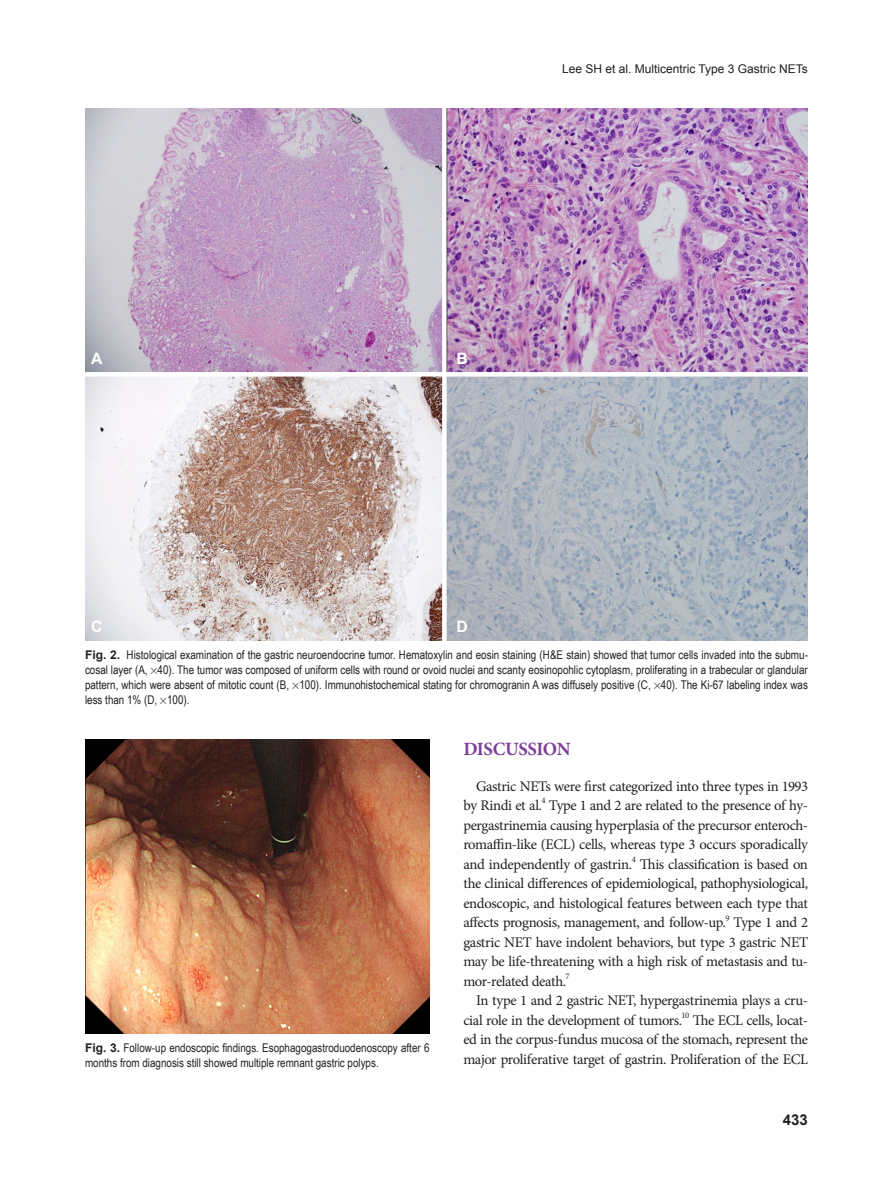
<style>
.page{position:relative;width:893px;height:1191px;background:#fff}
.page>*{position:absolute;margin:0;border:0;box-sizing:border-box;transform-origin:0 0}
.타이틀_서론{font:700 18.75px "Minion Pro";letter-spacing:-.025em;color:#7e3e98}
.t1{font:700 15.75px "Arial";color:#fff}
.t2{font:700 15px "Arial";color:#231f20}
.본문{font:14.7px/19.5px "Minion Pro";letter-spacing:-.025em;color:#231f20;text-align:justify}
.그림_타이틀{font:12px/15px "Arial Narrow";color:#231f20;text-align:justify}
.t3{font:12px "Arial";color:#231f20}
.본문-2{font:8.55px "Minion Pro";color:#231f20}
.s1{font-family:"Arial";font-weight:700}
.s2{font-family:"Myriad Pro";font-weight:300}
</style>
<div class="page">
<img style="left:85px;top:108px;width:723px;height:532px">
<hr style="left:81px;top:372px;width:731px;height:4px;background:#fff">
<div style="left:442px;top:104px;width:5px;height:540px;background:#fff"></div>
<img style="left:85px;top:739px;width:344px;height:294px">
<p class="t3" style="left:562px;top:61px;width:247px">Lee SH et al. Multicentric Type 3 Gastric NETs</p>
<p class="t1" style="left:91px;top:348px;width:13px">A</p>
<p class="t1" style="left:456px;top:348px;width:13px">B</p>
<p class="t1" style="left:91px;top:615px;width:13px">C</p>
<p class="t1" style="left:456px;top:615px;width:13px">D</p>
<p class="그림_타이틀" style="left:85px;top:647px;width:724px"><span class="s1">Fig. 2.</span> Histological examination of the gastric neuroendocrine tumor. Hematoxylin and eosin staining (H&amp;E stain) showed that tumor cells invaded into the submu&shy;cosal layer (A, <span class="s2">×</span>40). The tumor was composed of uniform cells with round or ovoid nuclei and scanty eosinopohlic cytoplasm, proliferating in a trabecular or glandular pattern, which were absent of mitotic count (B, <span class="s2">×</span>100). Immunohistochemical stating for chromogranin A was diffusely positive (C, <span class="s2">×</span>40). The Ki-67 labeling index was less than 1% (D, <span class="s2">×</span>100).</p>
<p class="그림_타이틀" style="left:85px;top:1039px;width:346px"><span class="s1">Fig. 3.</span> Follow-up endoscopic findings. Esophagogastroduodenoscopy after 6 months from diagnosis still showed multiple remnant gastric polyps.</p>
<p class="타이틀_서론" style="left:463px;top:736px;width:109px">DISCUSSION</p>
<p class="본문" style="left:463px;top:776px;width:346px;text-indent:13px">Gastric NETs were first categorized into three types in 1993 by Rindi et al.</p>
<p class="본문-2" style="left:541px;top:795px;width:6px">4</p>
<p class="본문" style="left:463px;top:796px;width:346px;text-indent:86px">Type 1 and 2 are related to the presence of hy&shy;pergastrinemia causing hyperplasia of the precursor enteroch&shy;romaffin-like (ECL) cells, whereas type 3 occurs sporadically and independently of gastrin.</p>
<p class="본문-2" style="left:632px;top:853px;width:6px">4</p>
<p class="본문" style="left:463px;top:854px;width:346px;text-indent:177px">This classification is based on the clinical differences of epidemiological, pathophysiological, endoscopic, and histological features between each type that affects prognosis, management, and follow-up.</p>
<p class="본문-2" style="left:725px;top:912px;width:6px">9</p>
<p class="본문" style="left:463px;top:913px;width:346px;text-indent:270px">Type 1 and 2 gastric NET have indolent behaviors, but type 3 gastric NET may be life-threatening with a high risk of metastasis and tu&shy;mor-related death.</p>
<p class="본문-2" style="left:565px;top:970px;width:6px">7</p>
<p class="본문" style="left:463px;top:991px;width:346px;text-indent:13px">In type 1 and 2 gastric NET, hypergastrinemia plays a cru&shy;cial role in the development of tumors.</p>
<p class="본문-2" style="left:681px;top:1009px;width:9px">10</p>
<p class="본문" style="left:463px;top:1010px;width:346px;text-indent:229px">The ECL cells, locat&shy;ed in the corpus-fundus mucosa of the stomach, represent the major proliferative target of gastrin. Proliferation of the ECL</p>
<p class="t2" style="left:783px;top:1109px;width:27px">433</p>
</div>
